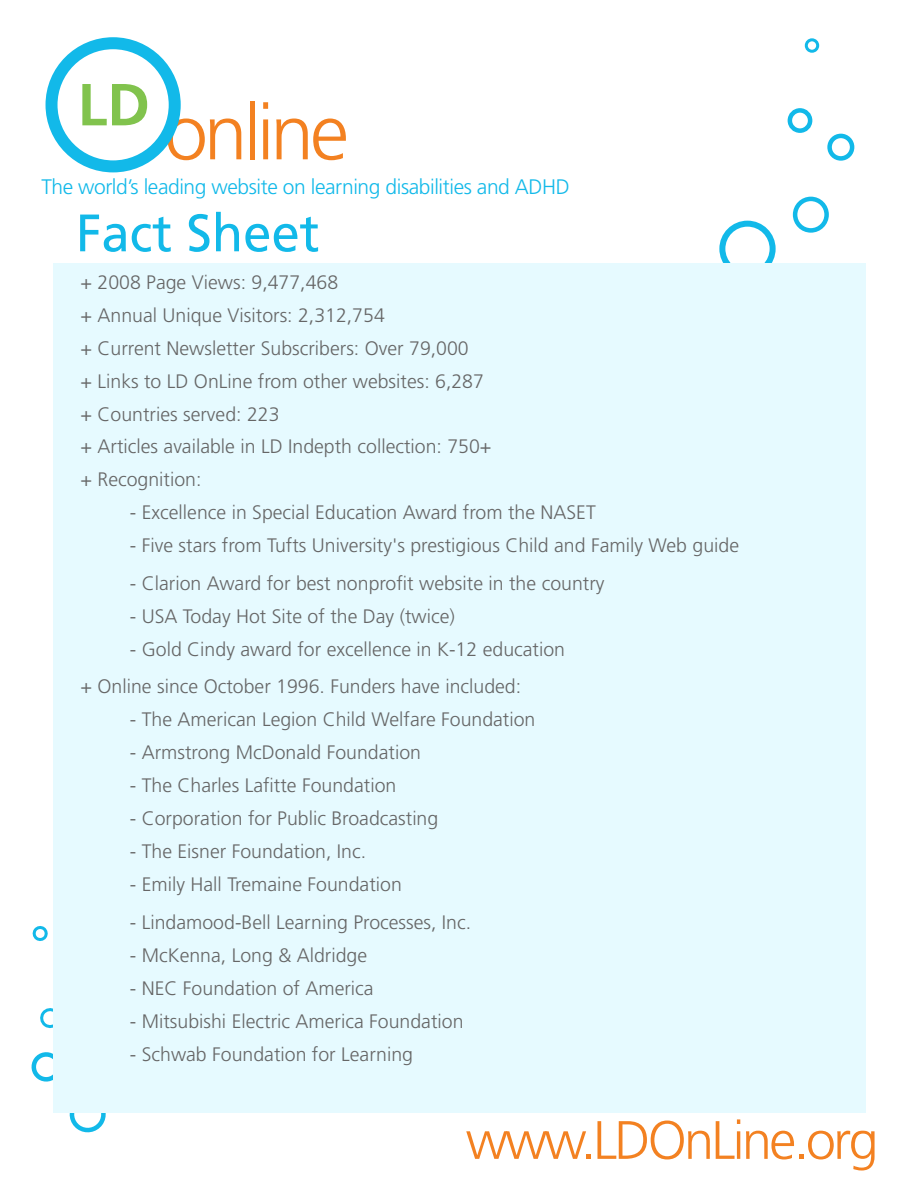
<style>
.page{position:relative;width:918px;height:1188px;background:#fff}
.page>*{position:absolute;margin:0;border:0;box-sizing:border-box;transform-origin:0 0}
.t1{font:300 78.15px "Frutiger";letter-spacing:-.05em;color:#f38121}
.t2{font:700 59.25px "Frutiger";color:#81c34d}
.t3{font:300 54px "Frutiger";letter-spacing:-.05em;color:#f38121}
.t4{font:52.65px "Frutiger";color:#12b9e9}
.t5{font:300 21px "Frutiger";letter-spacing:-.02em;color:#12b9e9}
.t6{font:300 19.5px/33px "Frutiger";color:#666}
</style>
<div class="page">
<div style="left:793px;top:197px;width:36px;height:36px;border:4px solid #12b9e9;border-radius:50%"></div>
<div style="left:788px;top:108px;width:24px;height:25px;border:4px solid #12b9e9;border-radius:50%"></div>
<div style="left:805px;top:38px;width:14px;height:15px;border:3px solid #12b9e9;border-radius:50%"></div>
<div style="left:827px;top:134px;width:27px;height:27px;border:4px solid #12b9e9;border-radius:50%"></div>
<div style="left:719px;top:221px;width:57px;height:56px;border:6px solid #12b9e9;border-radius:50%"></div>
<svg style="left:70px;top:1113px;width:36px;height:20px"></svg>
<svg style="left:32px;top:926px;width:16px;height:15px"></svg>
<svg style="left:41px;top:1008px;width:12px;height:21px"></svg>
<svg style="left:32px;top:1052px;width:21px;height:30px"></svg>
<div style="left:53px;top:263px;width:813px;height:850px;background:#e6faff"></div>
<div style="left:46px;top:37px;width:135px;height:135px;border:12px solid #12b9e9;border-radius:50%"></div>
<h2 class="t2" style="left:78px;top:70px;width:74px">LD</h2>
<h1 class="t1" style="left:164px;top:88px;width:186px">online</h1>
<p class="t5" style="left:41px;top:175px;width:530px">The world’s leading website on learning disabilities and ADHD</p>
<h3 class="t4" style="left:76px;top:202px;width:245px">Fact Sheet</h3>
<p class="t6" style="left:80px;top:266px;width:413px">+ 2008 Page Views: 9,477,468<br>+ Annual Unique Visitors: 2,312,754<br>+ Current Newsletter Subscribers: Over 79,000<br>+ Links to LD OnLine from other websites: 6,287 + Countries served: 223<br>+ Articles available in LD Indepth collection: 750+ + Recognition:</p>
<p class="t6" style="left:130px;top:497px;width:467px">- Excellence in Special Education Award from the NASET</p>
<p class="t6" style="left:130px;top:530px;width:611px">- Five stars from Tufts University's prestigious Child and Family Web guide</p>
<p class="t6" style="left:130px;top:567px;width:476px">- Clarion Award for best nonprofit website in the country</p>
<p class="t6" style="left:130px;top:600px;width:327px">- USA Today Hot Site of the Day (twice)</p>
<p class="t6" style="left:80px;top:631px;width:486px;line-height:37.5px;text-indent:49px">- Gold Cindy award for excellence in K-12 education + Online since October 1996. Funders have included:</p>
<p class="t6" style="left:130px;top:704px;width:407px">- The American Legion Child Welfare Foundation</p>
<p class="t6" style="left:130px;top:737px;width:293px">- Armstrong McDonald Foundation</p>
<p class="t6" style="left:130px;top:770px;width:268px">- The Charles Lafitte Foundation</p>
<p class="t6" style="left:130px;top:802px;width:310px">- Corporation for Public Broadcasting</p>
<p class="t6" style="left:130px;top:835px;width:238px">- The Eisner Foundation, Inc.</p>
<p class="t6" style="left:130px;top:868px;width:273px">- Emily Hall Tremaine Foundation</p>
<p class="t6" style="left:130px;top:906px;width:343px">- Lindamood-Bell Learning Processes, Inc.</p>
<p class="t6" style="left:130px;top:939px;width:239px">- McKenna, Long &amp; Aldridge</p>
<p class="t6" style="left:130px;top:972px;width:245px">- NEC Foundation of America</p>
<p class="t6" style="left:130px;top:1005px;width:335px">- Mitsubishi Electric America Foundation</p>
<p class="t6" style="left:130px;top:1038px;width:285px">- Schwab Foundation for Learning</p>
<h3 class="t3" style="left:466px;top:1110px;width:414px">www.LDOnLine.org</h3>
</div>
